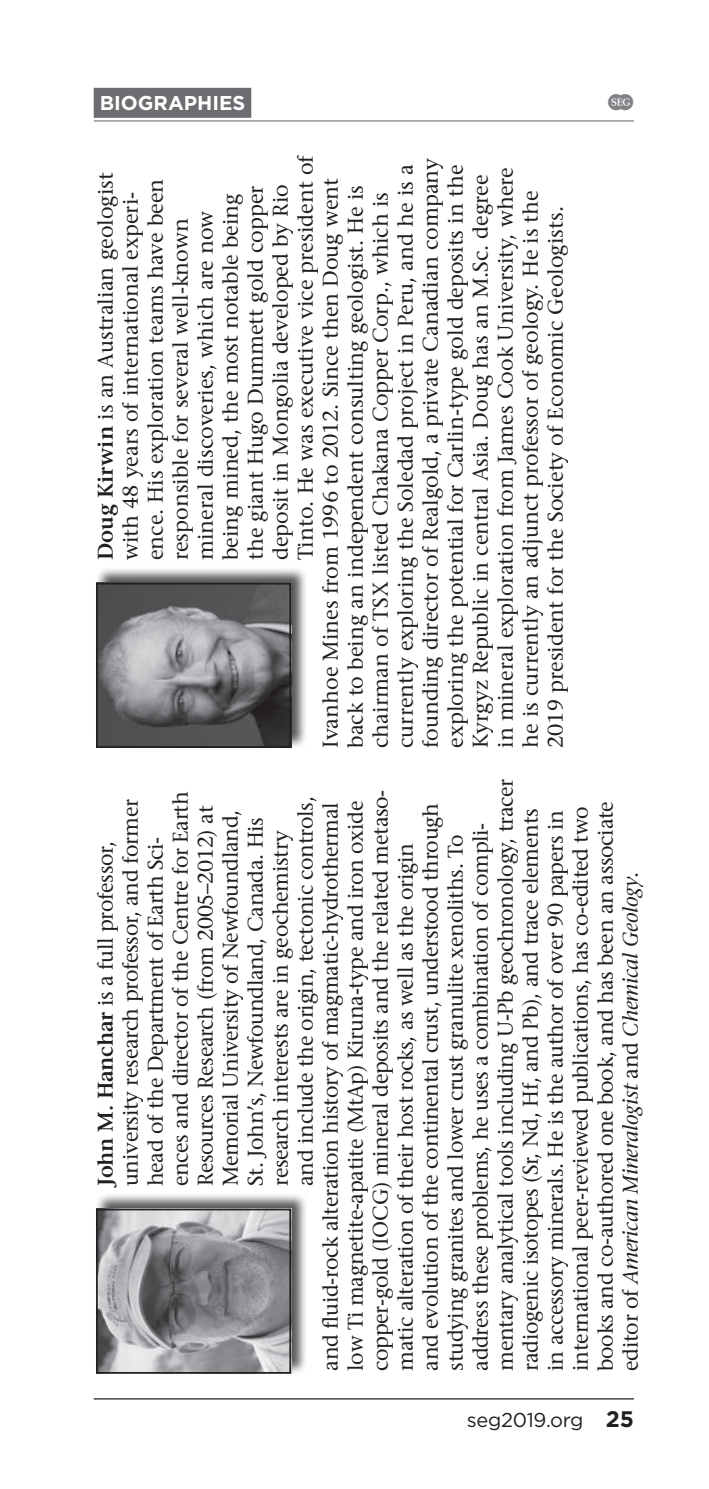
<style>
.page{position:relative;width:709px;height:1489px;background:#fff}
.page>*{position:absolute;margin:0;border:0;box-sizing:border-box;transform-origin:0 0}
.t1{font:25px "SEG Logos";color:#808285}
.t2{font:21.25px "Stone Serif";letter-spacing:-.015em;color:#231f20}
.t3{font:italic 21.25px "Stone Serif";letter-spacing:-.015em;color:#231f20}
.t4{font:20px "Gotham";letter-spacing:-.015em;color:#231f20}
.t5{font:700 20px "Gotham";color:#fff}
.s1{font-weight:600}
.s2{font-style:normal}
.s3{font-weight:700;font-size:22.5px}
</style>
<div class="page">
<hr style="left:94px;top:1398px;width:540px;height:1px;background:#231f20">
<div style="left:94px;top:88px;width:157px;height:30px;background:#6c6d70"></div>
<hr style="left:94px;top:120px;width:540px;height:2px;background:#808285">
<div style="left:95px;top:567px;width:212px;height:181px;background:#231f20;opacity:.75"></div>
<img style="left:96px;top:585px;width:195px;height:163px">
<div style="left:96px;top:582px;width:195px;height:165px;border:2px solid #231f20"></div>
<div style="left:95px;top:1192px;width:212px;height:182px;background:#231f20;opacity:.75"></div>
<img style="left:99px;top:1211px;width:189px;height:159px">
<div style="left:96px;top:1208px;width:195px;height:165px;border:2px solid #231f20"></div>
<p class="t5" style="left:100px;top:90px;width:147px">BIOGRAPHIES</p>
<p class="t1" style="left:607px;top:87px;width:28px">1</p>
<p class="t2" style="left:292px;top:560px;width:407px;rotate:-90deg">Tinto. He was executive vice president of</p>
<p class="t2" style="left:392px;top:748px;width:585px;rotate:-90deg">currently exploring the Soledad project in Peru, and he is a</p>
<p class="t2" style="left:417px;top:748px;width:591px;rotate:-90deg">founding director of Realgold, a private Canadian company</p>
<p class="t2" style="left:442px;top:748px;width:584px;rotate:-90deg">exploring the potential for Carlin-type gold deposits in the</p>
<p class="t2" style="left:467px;top:748px;width:575px;rotate:-90deg">Kyrgyz Republic in central Asia. Doug has an M.Sc. degree</p>
<p class="t2" style="left:492px;top:748px;width:582px;rotate:-90deg">in mineral exploration from James Cook University, where</p>
<p class="t2" style="left:92px;top:560px;width:389px;rotate:-90deg"><span class="s1">Doug Kirwin</span> is an Australian geologist</p>
<p class="t2" style="left:317px;top:748px;width:571px;rotate:-90deg">Ivanhoe Mines from 1996 to 2012. Since then Doug went</p>
<p class="t2" style="left:342px;top:748px;width:564px;rotate:-90deg">back to being an independent consulting geologist. He is</p>
<p class="t2" style="left:367px;top:748px;width:557px;rotate:-90deg">chairman of TSX listed Chakana Copper Corp., which is</p>
<p class="t2" style="left:142px;top:560px;width:383px;rotate:-90deg">ence. His exploration teams have been</p>
<p class="t2" style="left:217px;top:560px;width:368px;rotate:-90deg">being mined, the most notable being</p>
<p class="t2" style="left:242px;top:560px;width:376px;rotate:-90deg">the giant Hugo Dummett gold copper</p>
<p class="t2" style="left:267px;top:560px;width:377px;rotate:-90deg">deposit in Mongolia developed by Rio</p>
<p class="t2" style="left:517px;top:748px;width:559px;rotate:-90deg">he is currently an adjunct professor of geology. He is the</p>
<p class="t2" style="left:117px;top:560px;width:370px;rotate:-90deg">with 48 years of international experi-</p>
<p class="t2" style="left:542px;top:748px;width:543px;rotate:-90deg">2019 president for the Society of Economic Geologists.</p>
<p class="t2" style="left:167px;top:560px;width:343px;rotate:-90deg">responsible for several well-known</p>
<p class="t2" style="left:192px;top:560px;width:351px;rotate:-90deg">mineral discoveries, which are now</p>
<p class="t2" style="left:167px;top:1186px;width:396px;rotate:-90deg">ences and director of the Centre for Earth</p>
<p class="t2" style="left:117px;top:1186px;width:388px;rotate:-90deg">university research professor, and former</p>
<p class="t2" style="left:142px;top:1186px;width:351px;rotate:-90deg">head of the Department of Earth Sci-</p>
<p class="t2" style="left:92px;top:1186px;width:346px;rotate:-90deg"><span class="s1">John M. Hanchar</span> is a full professor,</p>
<p class="t2" style="left:492px;top:1370px;width:593px;rotate:-90deg">mentary analytical tools including U-Pb geochronology, tracer</p>
<p class="t2" style="left:292px;top:1186px;width:391px;rotate:-90deg">and include the origin, tectonic controls,</p>
<p class="t2" style="left:317px;top:1370px;width:570px;rotate:-90deg">and fluid-rock alteration history of magmatic-hydrothermal</p>
<p class="t2" style="left:342px;top:1370px;width:571px;rotate:-90deg">low Ti magnetite-apatite (MtAp) Kiruna-type and iron oxide</p>
<p class="t2" style="left:367px;top:1370px;width:582px;rotate:-90deg">copper-gold (IOCG) mineral deposits and the related metaso-</p>
<p class="t2" style="left:517px;top:1370px;width:564px;rotate:-90deg">radiogenic isotopes (Sr, Nd, Hf, and Pb), and trace elements</p>
<p class="t2" style="left:542px;top:1370px;width:562px;rotate:-90deg">in accessory minerals. He is the author of over 90 papers in</p>
<p class="t2" style="left:567px;top:1370px;width:566px;rotate:-90deg">international peer-reviewed publications, has co-edited two</p>
<p class="t2" style="left:592px;top:1370px;width:571px;rotate:-90deg">books and co-authored one book, and has been an associate</p>
<p class="t2" style="left:417px;top:1370px;width:569px;rotate:-90deg">and evolution of the continental crust, understood through</p>
<p class="t2" style="left:192px;top:1186px;width:382px;rotate:-90deg">Resources Research (from 2005–2012) at</p>
<p class="t2" style="left:217px;top:1186px;width:378px;rotate:-90deg">Memorial University of Newfoundland,</p>
<p class="t2" style="left:242px;top:1186px;width:370px;rotate:-90deg">St. John’s, Newfoundland, Canada. His</p>
<p class="t2" style="left:442px;top:1370px;width:537px;rotate:-90deg">studying granites and lower crust granulite xenoliths. To</p>
<p class="t2" style="left:467px;top:1370px;width:549px;rotate:-90deg">address these problems, he uses a combination of compli-</p>
<p class="t2" style="left:267px;top:1186px;width:357px;rotate:-90deg">research interests are in geochemistry</p>
<p class="t2" style="left:392px;top:1370px;width:529px;rotate:-90deg">matic alteration of their host rocks, as well as the origin</p>
<p class="t3" style="left:617px;top:1370px;width:500px;rotate:-90deg"><span class="s2">editor of</span> American Mineralogist <span class="s2">and</span> Chemical Geology<span class="s2">.</span></p>
<p class="t4" style="left:467px;top:1406px;width:168px">seg2019.org <span class="s3">25</span></p>
</div>
